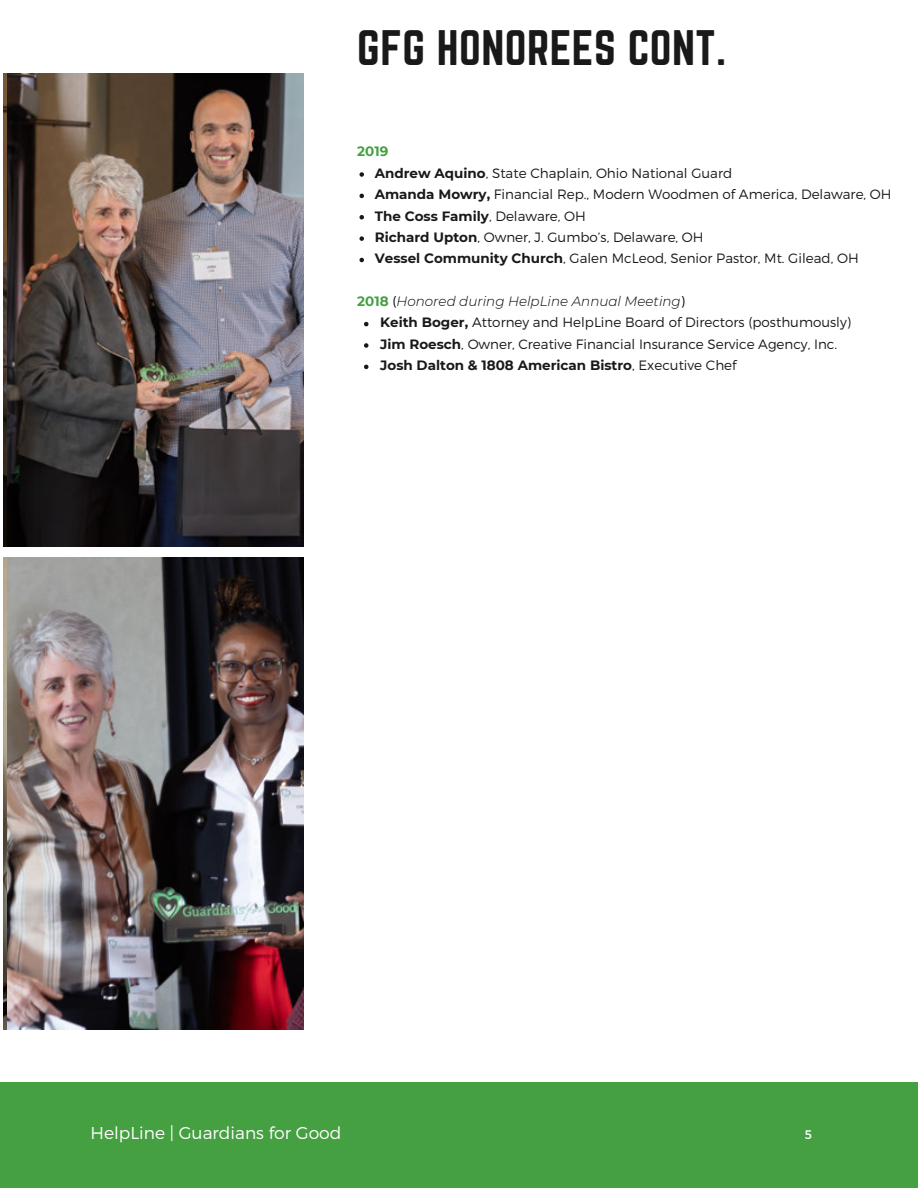
<style>
.page{position:relative;width:918px;height:1188px;background:#fff}
.page>*{position:absolute;margin:0;border:0;box-sizing:border-box;transform-origin:0 0}
.t1{font:43.65px "Norwester";letter-spacing:.01em;color:#191919}
.t2{font:300 17.1px "Montserrat";color:#fff}
.t3{font:300 13.5px "Montserrat";color:#191919}
.t4{font:700 13.5px "Montserrat";color:#191919}
.t5{font:italic 300 13.5px "Montserrat";color:#000}
.t6{font:700 13.5px "Montserrat";color:#45a041}
.t7{font:12.45px "Montserrat";color:#fff}
.s1{font-weight:700}
.s2{font-weight:300}
.s3{font-weight:700;font-style:normal;color:#45a041}
.s4{font-style:normal}
</style>
<div class="page">
<div style="left:0;top:1082px;width:918px;height:106px;background:#45a041"></div>
<svg style="left:359px;top:172px;width:5px;height:5px"></svg>
<svg style="left:359px;top:194px;width:5px;height:4px"></svg>
<svg style="left:359px;top:215px;width:5px;height:4px"></svg>
<svg style="left:359px;top:236px;width:5px;height:5px"></svg>
<svg style="left:359px;top:258px;width:5px;height:4px"></svg>
<svg style="left:364px;top:322px;width:4px;height:4px"></svg>
<svg style="left:364px;top:343px;width:4px;height:5px"></svg>
<svg style="left:364px;top:365px;width:4px;height:4px"></svg>
<img style="left:8px;top:73px;width:295px;height:474px">
<img style="left:8px;top:557px;width:295px;height:473px">
<h1 class="t1" style="left:357px;top:21px;width:370px">GFG HONOREES CONT.</h1>
<h3 class="t6" style="left:357px;top:143px;width:33px">2019</h3>
<p class="t3" style="left:375px;top:164px;width:359px"><span class="s1">Andrew Aquino</span>, State Chaplain, Ohio National Guard</p>
<p class="t3" style="left:375px;top:186px;width:518px"><span class="s1">Amanda Mowry,</span> Financial Rep., Modern Woodmen of America, Delaware, OH</p>
<p class="t4" style="left:375px;top:208px;width:213px">The Coss Family<span class="s2">, Delaware, OH</span></p>
<p class="t3" style="left:375px;top:228px;width:330px"><span class="s1">Richard Upton</span>, Owner, J. Gumbo’s, Delaware, OH</p>
<p class="t3" style="left:375px;top:250px;width:485px"><span class="s1">Vessel Community Church</span>, Galen McLeod, Senior Pastor, Mt. Gilead, OH</p>
<p class="t5" style="left:357px;top:293px;width:329px"><span class="s3">2018</span> <span class="s4">(</span>Honored during HelpLine Annual Meeting<span class="s4">)</span></p>
<p class="t3" style="left:380px;top:314px;width:472px"><span class="s1">Keith Boger,</span> Attorney and HelpLine Board of Directors (posthumously)</p>
<p class="t3" style="left:380px;top:335px;width:458px"><span class="s1">Jim Roesch</span>, Owner, Creative Financial Insurance Service Agency, Inc.</p>
<p class="t4" style="left:380px;top:357px;width:358px">Josh Dalton &amp; 1808 American Bistro<span class="s2">, Executive Chef</span></p>
<p class="t2" style="left:90px;top:1122px;width:253px">HelpLine | Guardians for Good</p>
<p class="t7" style="left:805px;top:1126px;width:9px">5</p>
</div>
